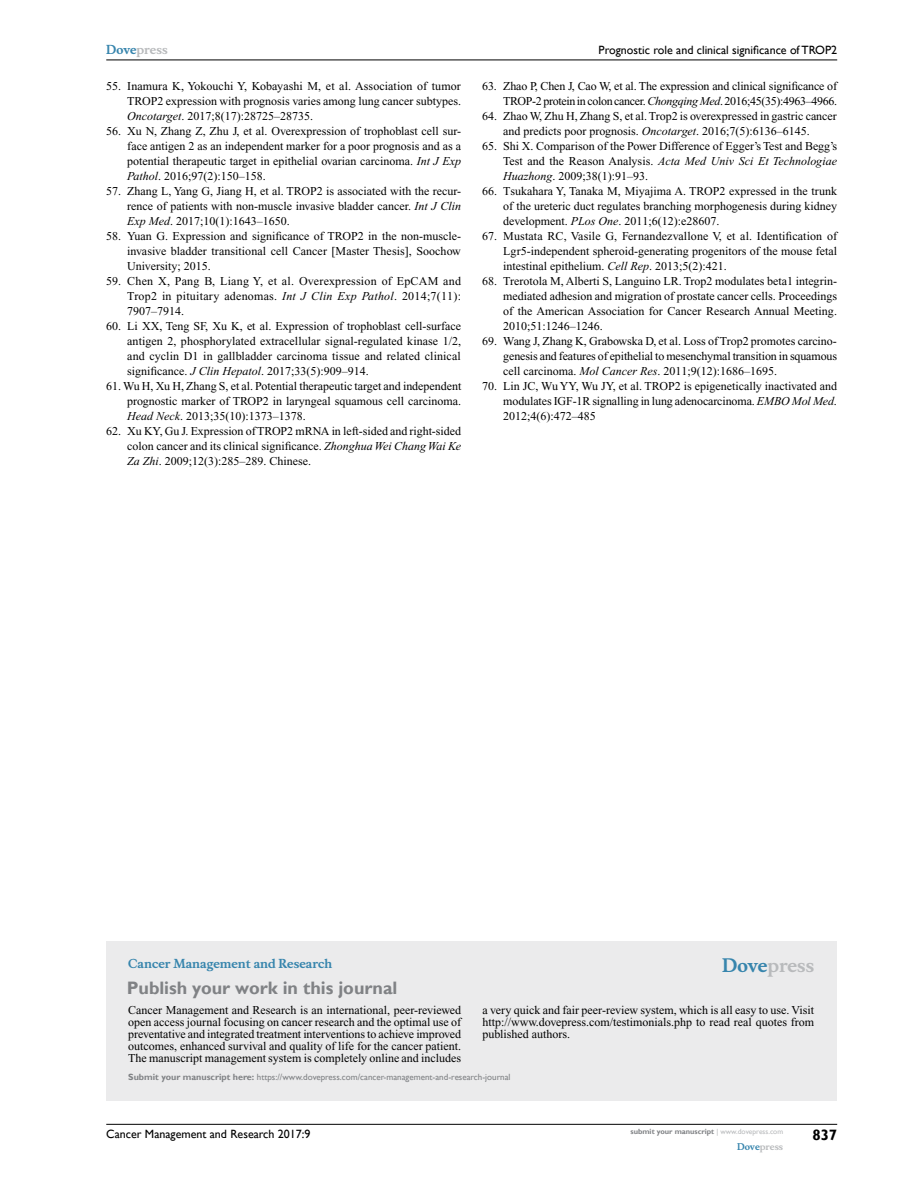
<style>
.page{position:relative;width:918px;height:1188px;background:#fff}
.page>*{position:absolute;margin:0;border:0;box-sizing:border-box;transform-origin:0 0}
.t1{font:700 18px "Gill Sans";color:#808285}
.t2{font:700 18px "Musee";color:#b8babc}
.t3{font:700 15px "Gill Sans";color:#000}
.t4{font:12px/15px "Times New Roman";color:#000;text-align:justify}
.t5{font:12px "Gill Sans";color:#000}
.t6{font:700 12px "Musee";color:#3785ad}
.t7{font:700 12px "Musee";color:#b8babc}
.t8{font:9px "Gill Sans";color:#808285}
.t9{font:700 9px "Musee";color:#b8babc}
.t10{font:700 7.5px "Gill Sans";color:#808285}
.s1{color:#3785ad}
.s2{font-style:italic}
.s3{font-weight:700}
.s4{font-weight:400;color:#b8babc}
</style>
<div class="page">
<div style="left:106px;top:941px;width:731px;height:159px;background:#ebebec"></div>
<hr style="left:106px;top:1124px;width:731px;height:1px;background:#000">
<hr style="left:106px;top:60px;width:731px;height:1px;background:#000">
<p class="t7" style="left:106px;top:43px;width:63px"><span class="s1">Dove</span>press</p>
<p class="t4" style="left:127px;top:79px;width:335px;text-indent:-21px">55. Inamura K, Yokouchi Y, Kobayashi M, et al. Association of tumor TROP2 expression with prognosis varies among lung cancer subtypes.<br><span class="s2">Oncotarget</span>. 2017;8(17):28725–28735.</p>
<p class="t4" style="left:127px;top:124px;width:335px;text-indent:-21px">56. Xu N, Zhang Z, Zhu J, et al. Overexpression of trophoblast cell sur&shy;face antigen 2 as an independent marker for a poor prognosis and as a potential therapeutic target in epithelial ovarian carcinoma. <span class="s2">Int J Exp Pathol</span>. 2016;97(2):150–158.</p>
<p class="t4" style="left:127px;top:184px;width:335px;text-indent:-21px">57. Zhang L, Yang G, Jiang H, et al. TROP2 is associated with the recur&shy;rence of patients with non-muscle invasive bladder cancer. <span class="s2">Int J Clin Exp Med</span>. 2017;10(1):1643–1650.</p>
<p class="t4" style="left:127px;top:229px;width:335px;text-indent:-21px">58. Yuan G. Expression and significance of TROP2 in the non-muscle&shy;invasive bladder transitional cell Cancer [Master Thesis], Soochow University; 2015.</p>
<p class="t4" style="left:127px;top:274px;width:335px;text-indent:-21px">59. Chen X, Pang B, Liang Y, et al. Overexpression of EpCAM and Trop2 in pituitary adenomas. <span class="s2">Int J Clin Exp Pathol</span>. 2014;7(11):<br>7907–7914.</p>
<p class="t4" style="left:127px;top:319px;width:335px;text-indent:-21px">60. Li XX, Teng SF, Xu K, et al. Expression of trophoblast cell-surface antigen 2, phosphorylated extracellular signal-regulated kinase 1/2, and cyclin D1 in gallbladder carcinoma tissue and related clinical significance. <span class="s2">J Clin Hepatol</span>. 2017;33(5):909–914.</p>
<p class="t4" style="left:127px;top:379px;width:336px;text-indent:-21px">61. Wu H, Xu H, Zhang S, et al. Potential therapeutic target and independent prognostic marker of TROP2 in laryngeal squamous cell carcinoma.<br><span class="s2">Head Neck</span>. 2013;35(10):1373–1378.</p>
<p class="t4" style="left:127px;top:424px;width:335px;text-indent:-21px">62. Xu KY, Gu J. Expression of TROP2 mRNA in left-sided and right-sided colon cancer and its clinical significance. <span class="s2">Zhonghua Wei Chang Wai Ke Za Zhi</span>. 2009;12(3):285–289. Chinese.</p>
<p class="t5" style="left:599px;top:43px;width:240px">Prognostic role and clinical significance of TROP2</p>
<p class="t4" style="left:482px;top:79px;width:356px;text-align:right">63. Zhao P, Chen J, Cao W, et al. The expression and clinical significance of<br>TROP-2 protein in colon cancer. <span class="s2">Chongqing Med</span>. 2016;45(35):4963–4966.</p>
<p class="t4" style="left:482px;top:109px;width:356px;text-align:center">64. Zhao W, Zhu H, Zhang S, et al. Trop2 is overexpressed in gastric cancer and predicts poor prognosis. <span class="s2">Oncotarget</span>. 2016;7(5):6136–6145.</p>
<p class="t4" style="left:503px;top:139px;width:335px;text-indent:-21px">65. Shi X. Comparison of the Power Difference of Egger’s Test and Begg’s Test and the Reason Analysis. <span class="s2">Acta Med Univ Sci Et Technologiae Huazhong</span>. 2009;38(1):91–93.</p>
<p class="t4" style="left:503px;top:184px;width:335px;text-indent:-21px">66. Tsukahara Y, Tanaka M, Miyajima A. TROP2 expressed in the trunk of the ureteric duct regulates branching morphogenesis during kidney development. <span class="s2">PLos One</span>. 2011;6(12):e28607.</p>
<p class="t4" style="left:503px;top:229px;width:335px;text-indent:-21px">67. Mustata RC, Vasile G, Fernandezvallone V, et al. Identification of Lgr5-independent spheroid-generating progenitors of the mouse fetal intestinal epithelium. <span class="s2">Cell Rep</span>. 2013;5(2):421.</p>
<p class="t4" style="left:503px;top:274px;width:335px;text-indent:-21px">68. Trerotola M, Alberti S, Languino LR. Trop2 modulates beta1 integrin&shy;mediated adhesion and migration of prostate cancer cells. Proceedings of the American Association for Cancer Research Annual Meeting.<br>2010;51:1246–1246.</p>
<p class="t4" style="left:503px;top:334px;width:335px;text-indent:-21px">69. Wang J, Zhang K, Grabowska D, et al. Loss of Trop2 promotes carcino&shy;genesis and features of epithelial to mesenchymal transition in squamous cell carcinoma. <span class="s2">Mol Cancer Res</span>. 2011;9(12):1686–1695.</p>
<p class="t4" style="left:503px;top:379px;width:335px;text-indent:-21px">70. Lin JC, Wu YY, Wu JY, et al. TROP2 is epigenetically inactivated and modulates IGF-1R signalling in lung adenocarcinoma. <span class="s2">EMBO Mol Med</span>.<br>2012;4(6):472–485</p>
<p class="t6" style="left:128px;top:956px;width:206px">Cancer Management and Research</p>
<h1 class="t1" style="left:127px;top:977px;width:272px">Publish your work in this journal</h1>
<h1 class="t2" style="left:722px;top:955px;width:94px"><span class="s1">Dove</span>press</h1>
<p class="t4" style="left:128px;top:1004px;width:334px;line-height:12px">Cancer Management and Research is an international, peer-reviewed open access journal focusing on cancer research and the optimal use of preventative and integrated treatment interventions to achieve improved outcomes, enhanced survival and quality of life for the cancer patient.<br>The manuscript management system is completely online and includes</p>
<p class="t4" style="left:482px;top:1004px;width:333px;line-height:12px">a very quick and fair peer-review system, which is all easy to use. Visit http://www.dovepress.com/testimonials.php to read real quotes from published authors.</p>
<p class="t8" style="left:128px;top:1072px;width:384px"><span class="s3">Submit your manuscript here:</span> https://www.dovepress.com/cancer-management-and-research-journal</p>
<p class="t5" style="left:106px;top:1127px;width:206px">Cancer Management and Research 2017:9</p>
<p class="t10" style="left:631px;top:1127px;width:154px">submit your manuscript <span class="s4">| www.dovepress.com</span></p>
<p class="t9" style="left:737px;top:1141px;width:48px"><span class="s1">Dove</span>press</p>
<p class="t3" style="left:812px;top:1126px;width:26px">837</p>
</div>
